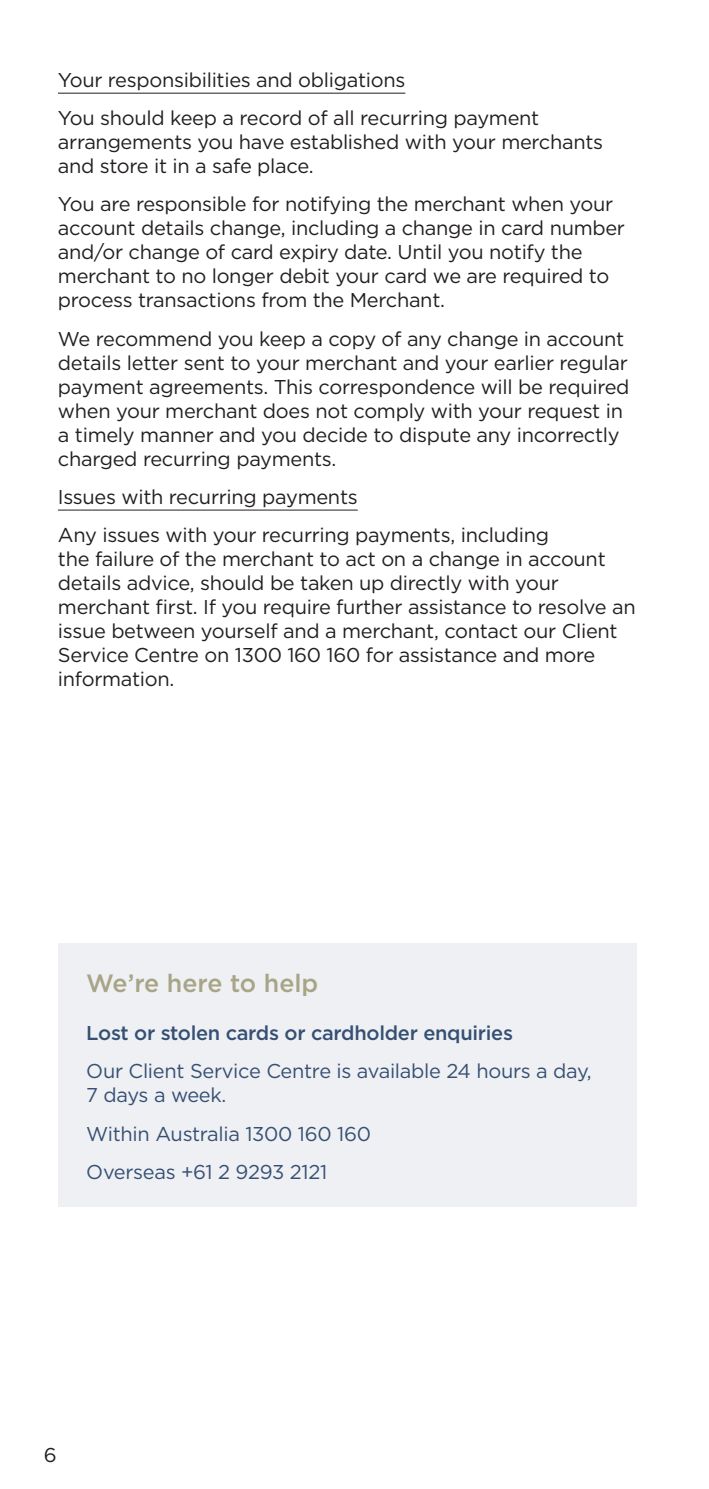
<style>
.page{position:relative;width:709px;height:1489px;background:#fff}
.page>*{position:absolute;margin:0;border:0;box-sizing:border-box;transform-origin:0 0}
.t1{font:500 25px "Gotham";color:#a8a486}
.t2{font:20px/24px "Gotham";letter-spacing:-.015em;color:#231f20}
.t3{font:20px/24px "Gotham";letter-spacing:-.015em;color:#355073}
.t4{font:500 20px "Gotham";letter-spacing:-.015em;color:#355073}
</style>
<div class="page">
<hr style="left:58px;top:93px;width:347px;height:1px;background:#231f20">
<hr style="left:58px;top:509px;width:300px;height:1px;background:#231f20">
<div style="left:58px;top:943px;width:579px;height:263px;background:#eff0f4"></div>
<p class="t2" style="left:58px;top:60px;width:483px;line-height:38.2px">Your responsibilities and obligations<br>You should keep a record of all recurring payment</p>
<p class="t2" style="left:58px;top:130px;width:546px">arrangements you have established with your merchants and store it in a safe place.</p>
<p class="t2" style="left:58px;top:192px;width:568px">You are responsible for notifying the merchant when your account details change, including a change in card number and/or change of card expiry date. Until you notify the merchant to no longer debit your card we are required to process transactions from the Merchant.</p>
<p class="t2" style="left:58px;top:326px;width:573px">We recommend you keep a copy of any change in account details letter sent to your merchant and your earlier regular payment agreements. This correspondence will be required when your merchant does not comply with your request in a timely manner and you decide to dispute any incorrectly charged recurring payments.</p>
<p class="t2" style="left:58px;top:477px;width:492px;line-height:38.2px">Issues with recurring payments<br>Any issues with your recurring payments, including</p>
<p class="t2" style="left:58px;top:546px;width:579px">the failure of the merchant to act on a change in account details advice, should be taken up directly with your merchant first. If you require further assistance to resolve an issue between yourself and a merchant, contact our Client Service Centre on 1300 160 160 for assistance and more information.</p>
<p class="t1" style="left:86px;top:966px;width:233px">We’re here to help</p>
<p class="t4" style="left:86px;top:1019px;width:428px">Lost or stolen cards or cardholder enquiries</p>
<p class="t3" style="left:86px;top:1058px;width:507px">Our Client Service Centre is available 24 hours a day,<br>7 days a week.</p>
<p class="t3" style="left:86px;top:1113px;width:286px;line-height:38.2px">Within Australia 1300 160 160<br>Overseas +61 2 9293 2121</p>
<p class="t2" style="left:44px;top:1442px;width:14px">6</p>
</div>
